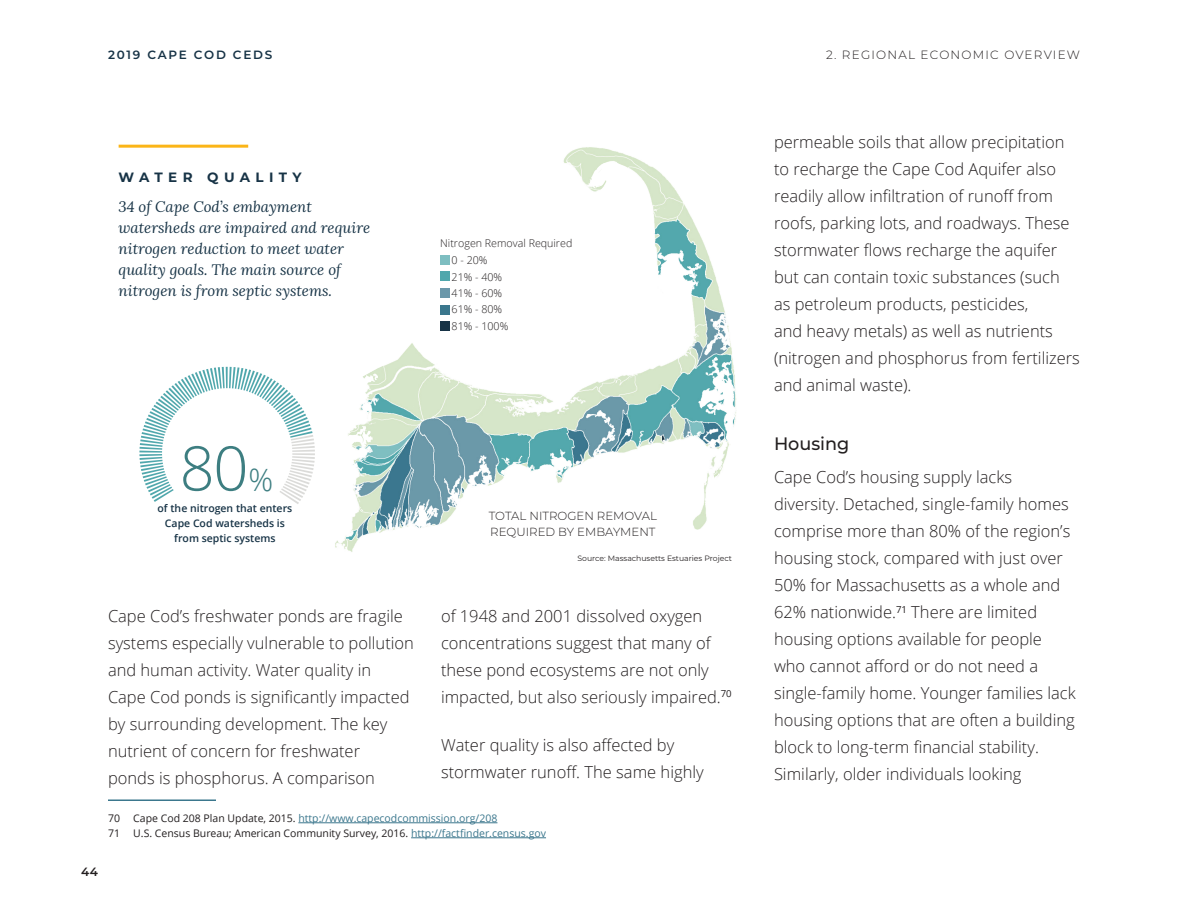
<style>
.page{position:relative;width:1188px;height:918px;background:#fff}
.page>*{position:absolute;margin:0;border:0;box-sizing:border-box;transform-origin:0 0}
.Dial_Percentage{font:300 61.5px "Open Sans";color:#3d7e81}
.Heading_4{font:500 18px "Montserrat";color:#231f20}
.t1{font:300 16.5px/27px "Open Sans";color:#231f20}
.Caption_Lora_Italic{font:italic 15px/21px "Lora";color:#173346}
.Caption_Header_Alt1{font:700 13.5px "Montserrat";letter-spacing:.4em;color:#173346}
.t2{font:300 12px "Montserrat";letter-spacing:.1em;color:#231f20}
.t3{font:600 12px "Montserrat";letter-spacing:.15em;color:#173346}
.t4{font:600 12px "Montserrat";color:#231f20}
.Chart_Title{font:300 11.7px "Montserrat";letter-spacing:-.015em;color:#231f20}
.Chart_Label{font:300 10.65px/16.5px "Open Sans";color:#231f20}
.Footnote_text{font:10.5px "Open Sans";color:#231f20}
.Footnote_text-2{font:10.5px "Open Sans";color:#3b778d}
.Dial_caption{font:600 10.5px/15px "Open Sans";color:#173346;text-align:center}
.Chart_Source{font:7.8px "Montserrat";color:#231f20}
.s1{font-size:30.75px}
.s2{color:#231f20}
.s3{color:#3b778d}
</style>
<div class="page">
<hr style="left:108px;top:799px;width:108px;height:2px;background:#3b778d">
<hr style="left:298px;top:823px;width:199px;height:1px;background:#3b778d">
<hr style="left:411px;top:838px;width:135px;height:1px;background:#3b778d">
<hr style="left:119px;top:145px;width:129px;height:3px;background:#fbb517">
<img style="left:335px;top:147px;width:401px;height:405px">
<div style="left:440px;top:255px;width:9px;height:9px;background:#7ebec1"></div>
<div style="left:440px;top:272px;width:9px;height:9px;background:#50a7ac"></div>
<div style="left:440px;top:289px;width:9px;height:9px;background:#6b98aa"></div>
<div style="left:440px;top:305px;width:9px;height:9px;background:#3b778d"></div>
<div style="left:440px;top:322px;width:9px;height:9px;background:#173346"></div>
<svg style="left:139px;top:367px;width:176px;height:137px"></svg>
<p class="t3" style="left:108px;top:46px;width:166px">2019 CAPE COD CEDS</p>
<p class="Caption_Header_Alt1" style="left:119px;top:168px;width:185px">WATER QUALITY</p>
<p class="Caption_Lora_Italic" style="left:119px;top:196px;width:253px">34 of Cape Cod’s embayment watersheds are impaired and require nitrogen reduction to meet water quality goals. The main source of nitrogen is from septic systems.</p>
<p class="Chart_Label" style="left:440px;top:234px;width:134px">Nitrogen Removal Required</p>
<p class="Chart_Label" style="left:452px;top:252px;width:58px">0 - 20%<br>21% - 40%<br>41% - 60%<br>61% - 80%<br>81% - 100%</p>
<p class="Dial_Percentage" style="left:180px;top:426px;width:95px">80<span class="s1">%</span></p>
<p class="Dial_caption" style="left:158px;top:501px;width:136px">of the nitrogen that enters<br>Cape Cod watersheds is from septic systems</p>
<p class="Chart_Title" style="left:489px;top:508px;width:9px">TOTAL</p>
<p class="Chart_Title" style="left:529px;top:508px;width:9px">NITROGEN</p>
<p class="Chart_Title" style="left:597px;top:508px;width:10px">REMOVAL</p>
<p class="Chart_Title" style="left:490px;top:524px;width:34px">REQUIRE</p>
<p class="Chart_Title" style="left:546px;top:524px;width:85px">D BY EM BAYMENT</p>
<p class="Chart_Source" style="left:577px;top:553px;width:156px">Source: Massachusetts Estuaries Project</p>
<p class="t1" style="left:108px;top:602px;width:308px">Cape Cod’s freshwater ponds are fragile systems especially vulnerable to pollution and human activity. Water quality in<br>Cape Cod ponds is significantly impacted by surrounding development. The key nutrient of concern for freshwater<br>ponds is phosphorus. A comparison</p>
<p class="Footnote_text" style="left:108px;top:811px;width:14px">70</p>
<p class="Footnote_text-2" style="left:133px;top:811px;width:366px"><span class="s2">Cape Cod 208 Plan Update, 2015.</span> http://www.capecodcommission.org/208</p>
<p class="Footnote_text" style="left:108px;top:826px;width:14px">71</p>
<p class="Footnote_text" style="left:133px;top:826px;width:414px">U.S. Census Bureau; American Community Survey, 2016. <span class="s3">http://factfinder.census.gov</span></p>
<p class="t1" style="left:441px;top:602px;width:292px">of 1948 and 2001 dissolved oxygen concentrations suggest that many of these pond ecosystems are not only impacted, but also seriously impaired.<sup>70</sup></p>
<p class="t1" style="left:441px;top:731px;width:264px">Water quality is also affected by stormwater runoff. The same highly</p>
<p class="t4" style="left:81px;top:863px;width:18px">44</p>
<p class="t2" style="left:826px;top:47px;width:255px">2. REGIONAL ECONOMIC OVERVIEW</p>
<p class="t1" style="left:774px;top:128px;width:307px">permeable soils that allow precipitation to recharge the Cape Cod Aquifer also readily allow infiltration of runoff from roofs, parking lots, and roadways. These stormwater flows recharge the aquifer but can contain toxic substances (such as petroleum products, pesticides,<br>and heavy metals) as well as nutrients (nitrogen and phosphorus from fertilizers and animal waste).</p>
<p class="Heading_4" style="left:774px;top:431px;width:77px">Housing</p>
<p class="t1" style="left:774px;top:464px;width:303px">Cape Cod’s housing supply lacks diversity. Detached, single-family homes comprise more than 80% of the region’s housing stock, compared with just over 50% for Massachusetts as a whole and 62% nationwide.<sup>71</sup> There are limited housing options available for people who cannot afford or do not need a single-family home. Younger families lack housing options that are often a building block to long-term financial stability.<br>Similarly, older individuals looking</p>
</div>
